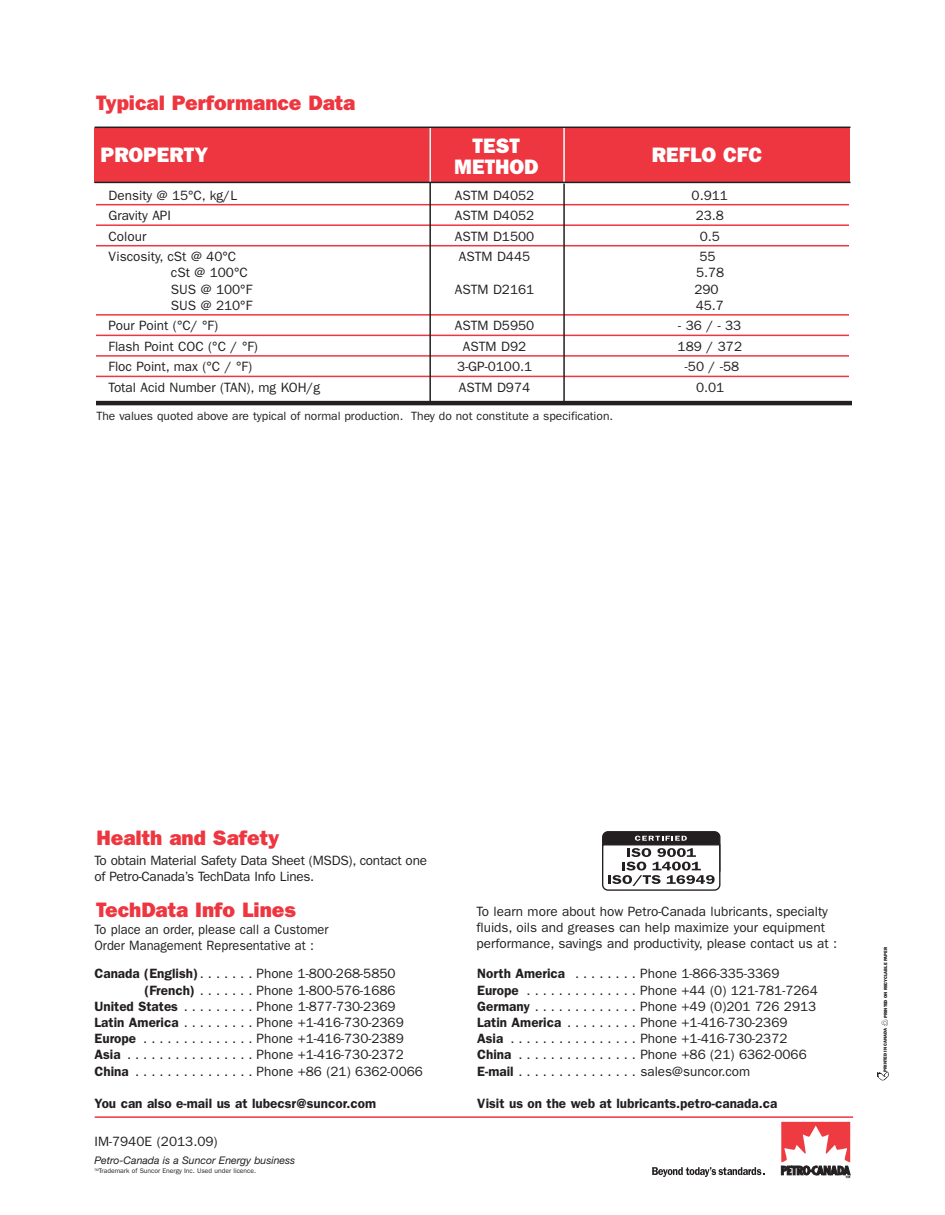
<style>
.page{position:relative;width:945px;height:1215px;background:#fff}
.page>*{position:absolute;margin:0;border:0;box-sizing:border-box;transform-origin:0 0}
.t1{font:800 21px "Franklin Gothic";color:#ee3640}
.t2{font:800 21px/21px "Franklin Gothic";color:#fff;text-align:center}
.t3{font:13.5px/16.2px "Franklin Gothic";color:#231f20}
.t4{font:13.5px/16.2px "Franklin Gothic";letter-spacing:-.02em;color:#231f20}
.t5{font:600 13.5px "Franklin Gothic";color:#231f20}
.t6{font:13.5px/16.2px "Franklin Gothic";color:#231f20;scale:.95 1}
.t7{font:12px "Franklin Gothic";color:#231f20}
.t8{font:italic 10.5px "Helvetica Neue";color:#231f20}
.t9{font:6.75px "Franklin Gothic";color:#231f20}
.t10{font:800 4.5px "Franklin Gothic";color:#231f20}
.s1{font-weight:600}
</style>
<div class="page">
<div style="left:94px;top:128px;width:756px;height:55px;background:#ee3640"></div>
<hr style="left:96px;top:204px;width:753px;height:1px;background:#ee3640">
<hr style="left:96px;top:224px;width:753px;height:2px;background:#ee3640">
<hr style="left:96px;top:245px;width:753px;height:1px;background:#ee3640">
<hr style="left:96px;top:314px;width:753px;height:2px;background:#ee3640">
<hr style="left:96px;top:335px;width:753px;height:1px;background:#ee3640">
<hr style="left:96px;top:355px;width:753px;height:2px;background:#ee3640">
<hr style="left:96px;top:376px;width:753px;height:1px;background:#ee3640">
<hr style="left:429px;top:127px;width:2px;height:275px;background:#231f20">
<hr style="left:429px;top:114px;width:2px;height:69px;background:#fff">
<hr style="left:563px;top:127px;width:2px;height:55px;background:#fff">
<hr style="left:94px;top:182px;width:756px;height:1px;background:#231f20">
<hr style="left:96px;top:401px;width:756px;height:4px;background:#231f20">
<hr style="left:563px;top:184px;width:2px;height:218px;background:#231f20">
<hr style="left:94px;top:127px;width:756px;height:1px;background:#231f20">
<svg style="left:652px;top:1167px;width:112px;height:10px"></svg>
<svg style="left:781px;top:1122px;width:69px;height:56px"></svg>
<hr style="left:95px;top:1116px;width:758px;height:2px;background:#ee3640">
<div style="left:603px;top:832px;width:117px;height:44px;background:#231f20;border-radius:5px"></div>
<div style="left:602px;top:831px;width:119px;height:45px;border:1px solid #231f20;border-radius:5px"></div>
<svg style="left:602px;top:836px;width:119px;height:55px"></svg>
<svg style="left:877px;top:1071px;width:12px;height:9px"></svg>
<svg style="left:882px;top:1019px;width:6px;height:7px"></svg>
<h1 class="t1" style="left:96px;top:96px;width:261px">Typical Performance Data</h1>
<h1 class="t2" style="left:454px;top:137px;width:86px">TEST<br>METHOD</h1>
<h1 class="t2" style="left:100px;top:146px;width:109px">PROPERTY</h1>
<h1 class="t2" style="left:652px;top:146px;width:112px">REFLO CFC</h1>
<p class="t3" style="left:109px;top:188px;width:130px">Density @ 15°C, kg/L</p>
<p class="t3" style="left:455px;top:188px;width:81px">ASTM D4052</p>
<p class="t3" style="left:692px;top:188px;width:38px">0.911</p>
<p class="t3" style="left:109px;top:209px;width:64px">Gravity API</p>
<p class="t3" style="left:455px;top:209px;width:81px">ASTM D4052</p>
<p class="t3" style="left:696px;top:209px;width:30px">23.8</p>
<p class="t3" style="left:109px;top:229px;width:39px">Colour</p>
<p class="t3" style="left:455px;top:229px;width:81px">ASTM D1500</p>
<p class="t3" style="left:700px;top:229px;width:22px">0.5</p>
<p class="t3" style="left:109px;top:250px;width:129px">Viscosity, cSt @ 40°C</p>
<p class="t3" style="left:459px;top:250px;width:73px">ASTM D445</p>
<p class="t3" style="left:700px;top:250px;width:18px">55</p>
<p class="t3" style="left:171px;top:266px;width:78px">cSt @ 100°C</p>
<p class="t3" style="left:696px;top:266px;width:30px">5.78</p>
<p class="t3" style="left:171px;top:282px;width:83px">SUS @ 100°F</p>
<p class="t3" style="left:455px;top:282px;width:81px">ASTM D2161</p>
<p class="t3" style="left:694px;top:282px;width:26px">290</p>
<p class="t3" style="left:171px;top:298px;width:83px">SUS @ 210°F</p>
<p class="t3" style="left:696px;top:298px;width:30px">45.7</p>
<p class="t3" style="left:109px;top:319px;width:111px">Pour Point (°C/ °F)</p>
<p class="t3" style="left:455px;top:319px;width:81px">ASTM D5950</p>
<p class="t3" style="left:678px;top:319px;width:65px">-36/-33</p>
<p class="t3" style="left:109px;top:339px;width:151px">Flash Point COC (°C / °F)</p>
<p class="t3" style="left:463px;top:339px;width:65px">ASTM D92</p>
<p class="t3" style="left:678px;top:339px;width:66px">189 / 372</p>
<p class="t3" style="left:109px;top:360px;width:145px">Floc Point, max (°C / °F)</p>
<p class="t3" style="left:457px;top:360px;width:77px">3-GP-0100.1</p>
<p class="t3" style="left:685px;top:360px;width:56px">-50 / -58</p>
<p class="t3" style="left:109px;top:380px;width:213px">Total Acid Number (TAN), mg KOH/g</p>
<p class="t3" style="left:459px;top:380px;width:73px">ASTM D974</p>
<p class="t3" style="left:696px;top:380px;width:30px">0.01</p>
<p class="t7" style="left:96px;top:412px;width:518px">The values quoted above are typical of normal production. They do not constitute a specification.</p>
<h1 class="t1" style="left:97px;top:831px;width:185px">Health and Safety</h1>
<p class="t4" style="left:94px;top:853px;width:334px">To obtain Material Safety Data Sheet (MSDS), contact one of Petro-Canada’s TechData Info Lines.</p>
<h1 class="t1" style="left:96px;top:903px;width:201px">TechData Info Lines</h1>
<p class="t6" style="left:95px;top:922px;width:248px">To place an order, please call a Customer<br>Order Management Representative at :</p>
<p class="t3" style="left:476px;top:904px;width:362px">To learn more about how Petro-Canada lubricants, specialty fluids, oils and greases can help maximize your equipment performance, savings and productivity, please contact us at :</p>
<p class="t3" style="left:94px;top:967px;width:303px"><span class="s1">Canada (English)</span>. . . . . . . Phone 1-800-268-5850</p>
<p class="t3" style="left:477px;top:967px;width:304px"><span class="s1">North America</span> . . . . . . . . Phone 1-866-335-3369</p>
<p class="t3" style="left:145px;top:983px;width:253px"><span class="s1">(French)</span> . . . . . . . Phone 1-800-576-1686</p>
<p class="t3" style="left:477px;top:983px;width:342px"><span class="s1">Europe</span> . . . . . . . . . . . . . . Phone +44 (0) 121-781-7264</p>
<p class="t3" style="left:95px;top:999px;width:303px"><span class="s1">United States</span> . . . . . . . . . Phone 1-877-730-2369</p>
<p class="t3" style="left:477px;top:999px;width:341px"><span class="s1">Germany</span> . . . . . . . . . . . . . Phone +49 (0)201 726 2913</p>
<p class="t3" style="left:95px;top:1015px;width:311px"><span class="s1">Latin America</span> . . . . . . . . . Phone +1-416-730-2369</p>
<p class="t3" style="left:477px;top:1015px;width:312px"><span class="s1">Latin America</span> . . . . . . . . . Phone +1-416-730-2369</p>
<p class="t3" style="left:95px;top:1032px;width:311px"><span class="s1">Europe</span> . . . . . . . . . . . . . . Phone +1-416-730-2389</p>
<p class="t3" style="left:477px;top:1032px;width:312px"><span class="s1">Asia</span> . . . . . . . . . . . . . . . . Phone +1-416-730-2372</p>
<p class="t3" style="left:95px;top:1048px;width:311px"><span class="s1">Asia</span> . . . . . . . . . . . . . . . . Phone +1-416-730-2372</p>
<p class="t3" style="left:477px;top:1048px;width:331px"><span class="s1">China</span> . . . . . . . . . . . . . . . Phone +86 (21) 6362-0066</p>
<p class="t3" style="left:95px;top:1064px;width:330px"><span class="s1">China</span> . . . . . . . . . . . . . . . Phone +86 (21) 6362-0066</p>
<p class="t3" style="left:477px;top:1064px;width:274px"><span class="s1">E-mail</span> . . . . . . . . . . . . . . . sales@suncor.com</p>
<p class="t5" style="left:95px;top:1099px;width:283px">You can also e-mail us at lubecsr@suncor.com</p>
<p class="t5" style="left:477px;top:1099px;width:302px">Visit us on the web at lubricants.petro-canada.ca</p>
<p class="t3" style="left:94px;top:1135px;width:125px">IM-7940E (2013.09)</p>
<p class="t8" style="left:94px;top:1152px;width:202px">Petro-Canada is a Suncor Energy business</p>
<p class="t9" style="left:94px;top:1169px;width:163px"><sup>TM</sup>Trademark of Suncor Energy Inc. Used under licence.</p>
<p class="t10" style="left:884px;top:1018px;width:73px;rotate:-90deg">PRINTED ON RECYCLABLE PAPER</p>
<p class="t10" style="left:884px;top:1072px;width:45px;rotate:-90deg">PRINTED IN CANADA</p>
</div>
